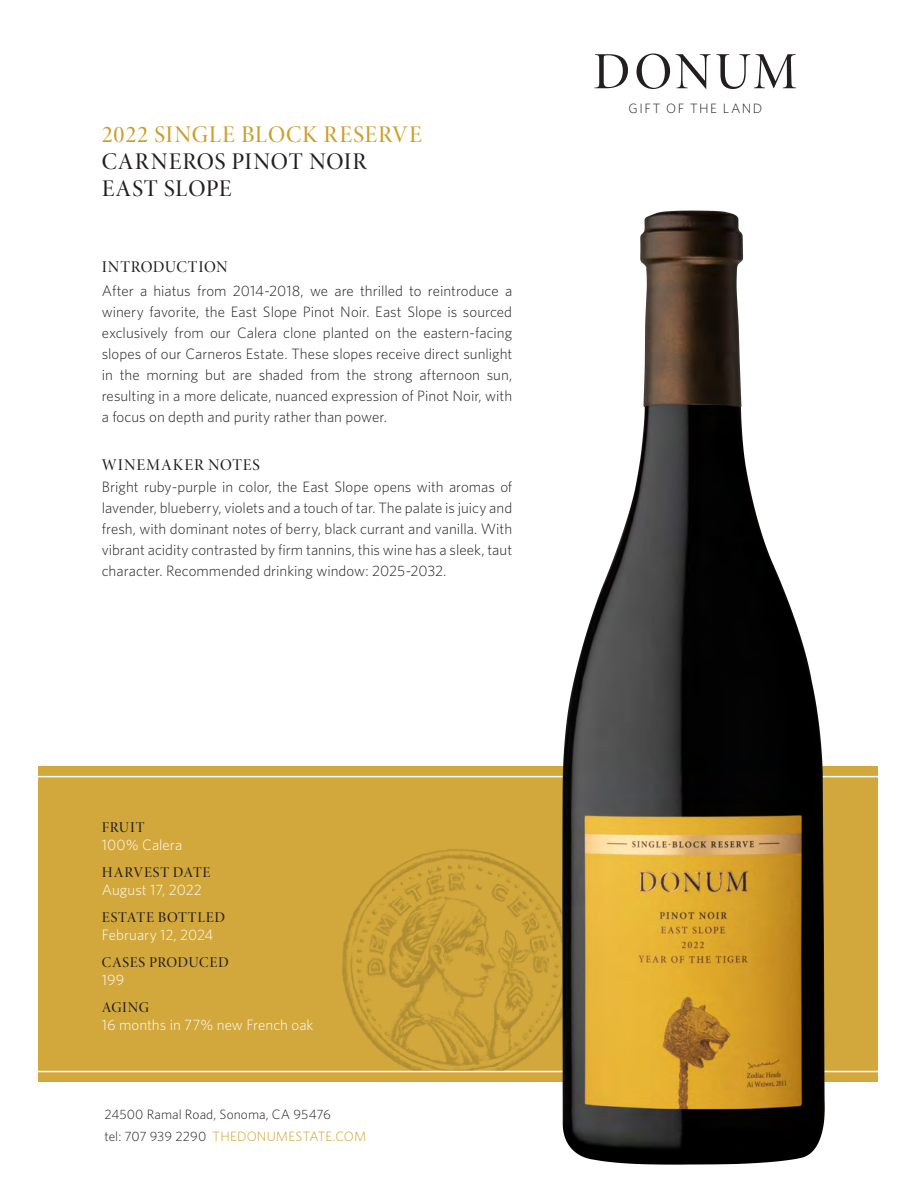
<style>
.page{position:relative;width:918px;height:1188px;background:#fff}
.page>*{position:absolute;margin:0;border:0;box-sizing:border-box;transform-origin:0 0}
.t1{font:24px/27px "Minion Pro Medium Disp";letter-spacing:.035em;color:#231f20}
.t2{font:24px "Minion Pro Medium Disp";letter-spacing:.035em;color:#cc9e2a}
.t3{font:16.5px "Minion Pro Medium Disp";letter-spacing:.05em;color:#231f20}
.t4{font:16.5px "Minion Pro Medium Disp";letter-spacing:.025em;color:#231f20}
.t5{font:300 15px/21px "Whitney";color:#231f20;text-align:justify}
.t6{font:300 15px "Whitney";color:#fff}
.t7{font:15px "Minion Pro Medium Disp";letter-spacing:.045em;color:#231f20}
.t8{font:300 13.5px/22.5px "Whitney";letter-spacing:.01em;color:#231f20}
.t9{font:300 13.5px "Whitney";letter-spacing:.115em;color:#231f20}
.s1{color:#cc9e2a}
</style>
<div class="page">
<div style="left:38px;top:767px;width:839px;height:315px;background:#d2a83c"></div>
<img style="left:337px;top:849px;width:130px;height:222px">
<hr style="left:36px;top:776px;width:844px;height:1px;background:#fff">
<hr style="left:34px;top:1071px;width:846px;height:1px;background:#fff">
<svg style="left:595px;top:54px;width:33px;height:34px"></svg>
<svg style="left:676px;top:54px;width:120px;height:35px"></svg>
<svg style="left:637px;top:54px;width:33px;height:35px"></svg>
<img style="left:467px;top:210px;width:411px;height:955px">
<h1 class="t2" style="left:102px;top:119px;width:322px">2022 SINGLE BLOCK RESERVE</h1>
<h1 class="t1" style="left:102px;top:148px;width:267px">CARNEROS PINOT NOIR<br>EAST SLOPE</h1>
<p class="t4" style="left:102px;top:256px;width:128px">INTRODUCTION</p>
<p class="t5" style="left:102px;top:279px;width:412px">After a hiatus from 2014-2018, we are thrilled to reintroduce a winery favorite, the East Slope Pinot Noir. East Slope is sourced exclusively from our Calera clone planted on the eastern-facing slopes of our Carneros Estate. These slopes receive direct sunlight in the morning but are shaded from the strong afternoon sun, resulting in a more delicate, nuanced expression of Pinot Noir, with a focus on depth and purity rather than power.</p>
<p class="t3" style="left:102px;top:454px;width:160px">WINEMAKER NOTES</p>
<p class="t5" style="left:102px;top:476px;width:412px">Bright ruby-purple in color, the East Slope opens with aromas of lavender, blueberry, violets and a touch of tar. The palate is juicy and fresh, with dominant notes of berry, black currant and vanilla. With vibrant acidity contrasted by firm tannins, this wine has a sleek, taut character. Recommended drinking window: 2025-2032.</p>
<p class="t7" style="left:102px;top:818px;width:44px">FRUIT</p>
<p class="t6" style="left:102px;top:835px;width:82px">100% Calera</p>
<p class="t7" style="left:102px;top:863px;width:110px">HARVEST DATE</p>
<p class="t6" style="left:102px;top:880px;width:102px">August 17, 2022</p>
<p class="t7" style="left:102px;top:908px;width:125px">ESTATE BOTTLED</p>
<p class="t6" style="left:102px;top:925px;width:113px">February 12, 2024</p>
<p class="t7" style="left:102px;top:953px;width:128px">CASES PRODUCED</p>
<p class="t6" style="left:102px;top:970px;width:24px">199</p>
<p class="t7" style="left:102px;top:998px;width:49px">AGING</p>
<p class="t6" style="left:102px;top:1015px;width:213px">16 months in 77% new French oak</p>
<p class="t8" style="left:104px;top:1102px;width:263px">24500 Ramal Road, Sonoma, CA 95476<br>tel: 707 939 2290 <span class="s1">THEDONUMESTATE.COM</span></p>
<p class="t9" style="left:629px;top:100px;width:135px">GIFT OF THE LAND</p>
</div>
